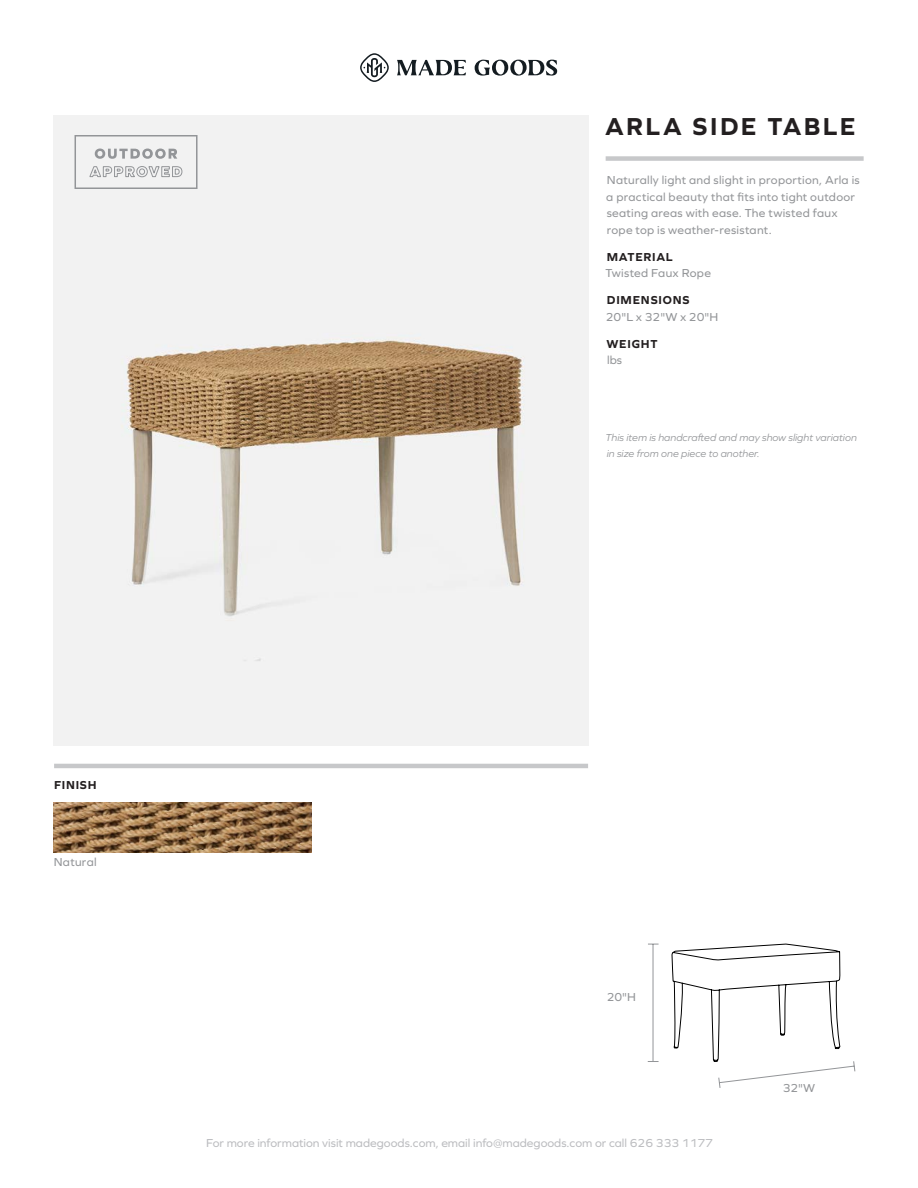
<style>
.page{position:relative;width:918px;height:1188px;background:#fff}
.page>*{position:absolute;margin:0;border:0;box-sizing:border-box;transform-origin:0 0}
.t1{font:700 25.5px "Graphie";letter-spacing:.095em;color:#231f20}
.t2{font:12px/16.5px "Graphie";letter-spacing:.025em;color:#939598}
.t3{font:12px "Graphie";color:#bcbdc0}
.t4{font:700 12px "Graphie";letter-spacing:.065em;color:#231f20}
.t5{font:italic 10.5px/16.5px "Graphie";color:#939598}
</style>
<div class="page">
<div style="left:606px;top:156px;width:258px;height:5px;background:#c7c8ca"></div>
<svg style="left:397px;top:60px;width:160px;height:16px"></svg>
<svg style="left:360px;top:53px;width:29px;height:29px"></svg>
<hr style="left:54px;top:764px;width:534px;height:4px;background:#c7c8ca">
<img style="left:54px;top:116px;width:534px;height:629px">
<img style="left:54px;top:802px;width:258px;height:51px">
<hr style="left:653px;top:944px;width:1px;height:118px;background:#939598">
<svg style="left:95px;top:149px;width:82px;height:10px"></svg>
<svg style="left:89px;top:165px;width:94px;height:13px"></svg>
<div style="left:75px;top:135px;width:123px;height:54px;border:2px solid #939598"></div>
<svg style="left:671px;top:944px;width:185px;height:144px"></svg>
<p class="t1" style="left:605px;top:111px;width:252px">ARLA SIDE TABLE</p>
<p class="t2" style="left:606px;top:172px;width:255px">Naturally light and slight in proportion, Arla is a practical beauty that fits into tight outdoor seating areas with ease. The twisted faux rope top is weather-resistant.</p>
<p class="t4" style="left:607px;top:250px;width:67px">MATERIAL</p>
<p class="t2" style="left:606px;top:265px;width:107px">Twisted Faux Rope</p>
<p class="t4" style="left:607px;top:293px;width:84px">DIMENSIONS</p>
<p class="t2" style="left:606px;top:308px;width:114px">20"L x 32"W x 20"H</p>
<p class="t4" style="left:607px;top:337px;width:52px">WEIGHT</p>
<p class="t2" style="left:607px;top:352px;width:16px">lbs</p>
<p class="t5" style="left:606px;top:429px;width:253px">This item is handcrafted and may show slight variation in size from one piece to another.</p>
<p class="t4" style="left:54px;top:778px;width:44px">FINISH</p>
<p class="t2" style="left:54px;top:854px;width:44px">Natural</p>
<p class="t2" style="left:607px;top:988px;width:31px">20"H</p>
<p class="t3" style="left:206px;top:1136px;width:508px">For more information visit madegoods.com, email info@madegoods.com or call 626 333 1177</p>
<p class="t2" style="left:783px;top:1080px;width:34px">32"W</p>
</div>
